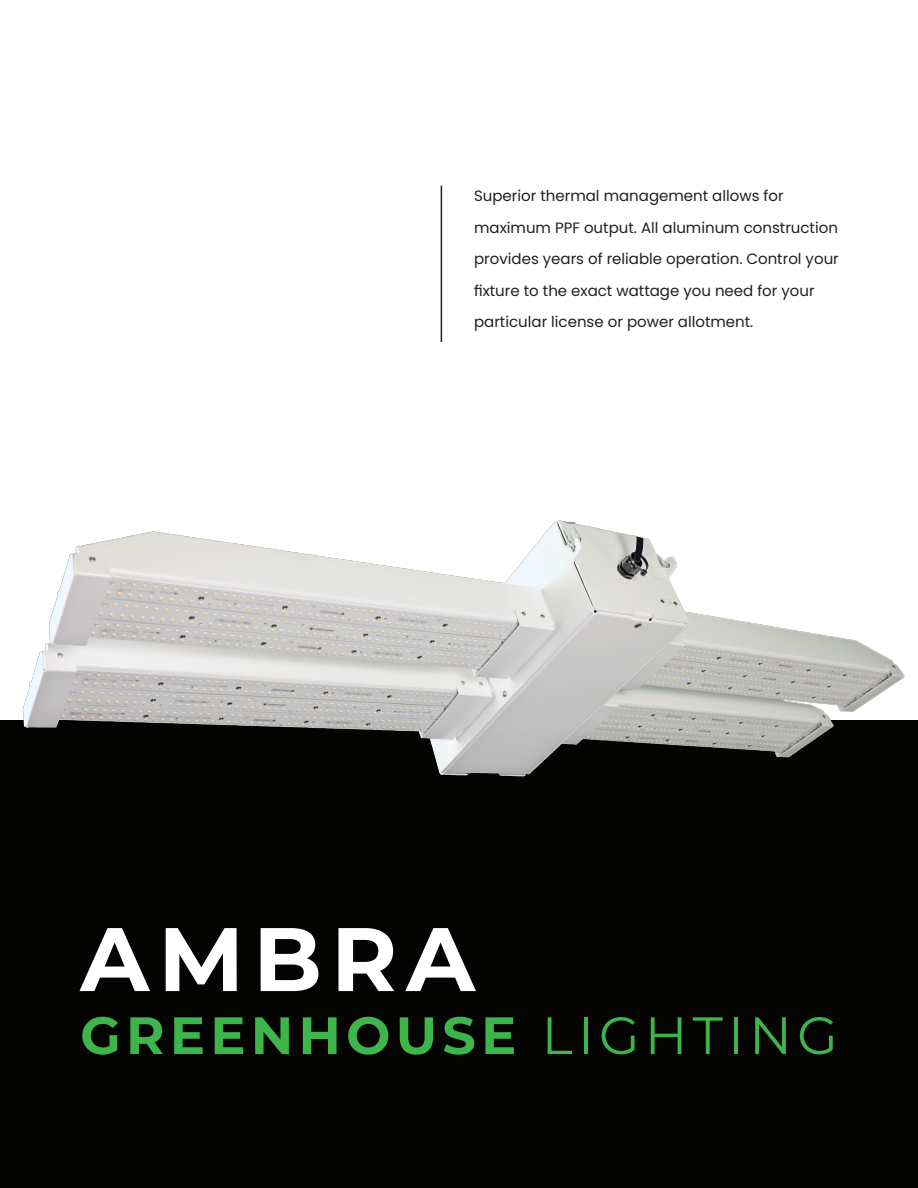
<style>
.page{position:relative;width:918px;height:1188px;background:#fff}
.page>*{position:absolute;margin:0;border:0;box-sizing:border-box;transform-origin:0 0}
.t1{font:700 90px "Montserrat";letter-spacing:.1em;color:#fff}
.t2{font:700 52.5px "Montserrat";letter-spacing:.1em;color:#3db54a}
.Paragraph_Style_3{font:15px/31.5px "Poppins";color:#231f20}
.s1{font-weight:400}
</style>
<div class="page">
<div style="left:0;top:720px;width:918px;height:468px;background:#040503"></div>
<hr style="left:441px;top:186px;width:1px;height:156px;background:#231f20">
<img style="left:22px;top:324px;width:883px;height:453px">
<p class="Paragraph_Style_3" style="left:474px;top:181px;width:366px">Superior thermal management allows for maximum PPF output. All aluminum construction provides years of reliable operation. Control your fixture to the exact wattage you need for your particular license or power allotment.</p>
<p class="t1" style="left:80px;top:894px;width:396px">AMBRA</p>
<p class="t2" style="left:80px;top:998px;width:759px">GREENHOUSE <span class="s1">LIGHTING</span></p>
</div>
